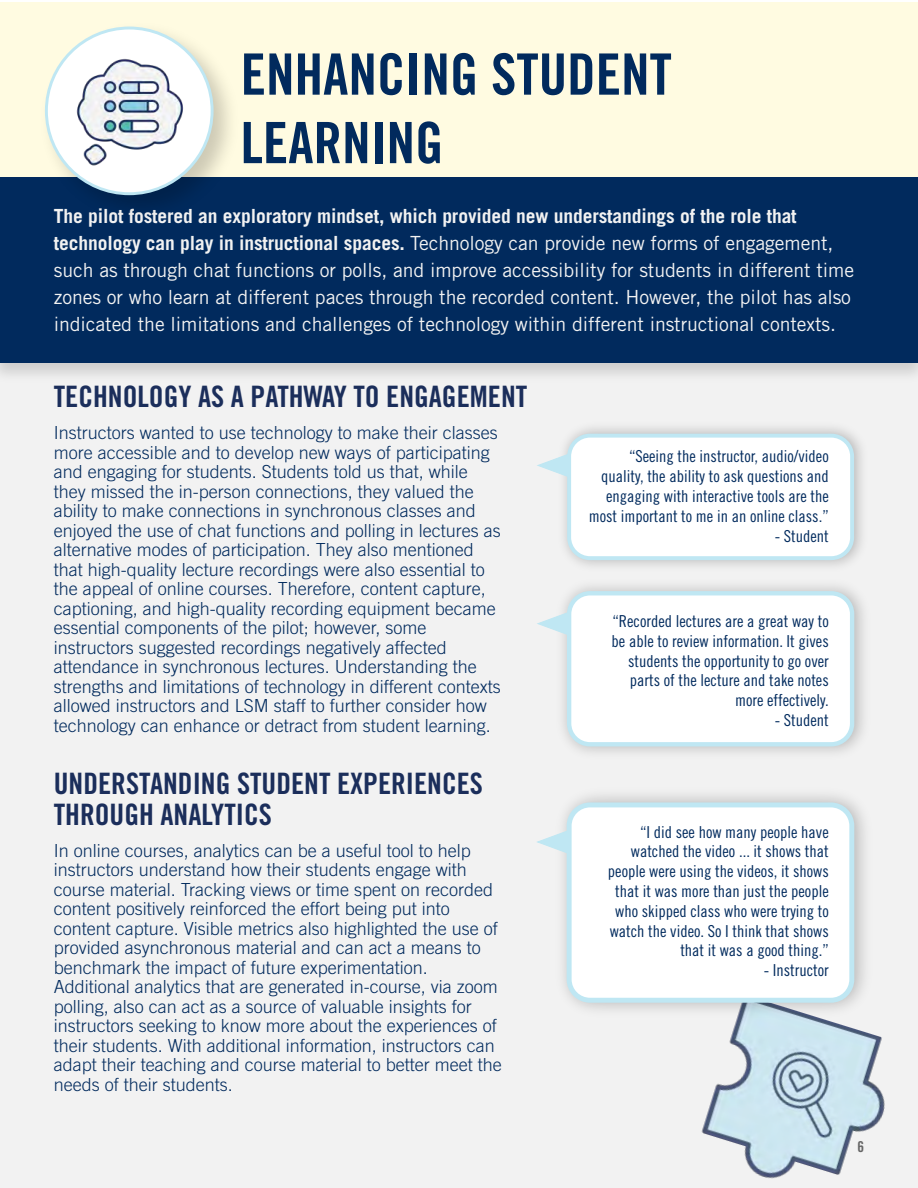
<style>
.page{position:relative;width:918px;height:1188px;background:#fff}
.page>*{position:absolute;margin:0;border:0;box-sizing:border-box;transform-origin:0 0}
.t1{font:57px/68.6px "Trade Gothic LT Std Bd Cn 20";color:#012a5d}
.t2{font:29.55px/31.5px "Trade Gothic LT Std Bd Cn 20";color:#1b2e5b}
.t3{font:19.5px/27px "Trade Gothic LT Std";letter-spacing:-.005em;color:#f2f2f2}
.t4{font:300 18px/19.5px "Trade Gothic LT Std";color:#012a5d}
.t5{font:16.5px/19.8px "Trade Gothic LT Std Cn 18";color:#012a5d;text-align:right}
.t6{font:15px "Trade Gothic LT Std Bd Cn 20";color:#666}
.s1{font-weight:700}
</style>
<div class="page">
<div style="left:0;top:305px;width:918px;height:883px;background:#f2f2f2"></div>
<img style="left:701px;top:1026px;width:184px;height:153px">
<img style="left:563px;top:795px;width:302px;height:231px">
<div style="left:0;top:168px;width:918px;height:195px;background:#012a5d"></div>
<div style="left:0;top:2px;width:918px;height:175px;background:#fffbe1"></div>
<img style="left:45px;top:26px;width:185px;height:179px">
<div style="left:46px;top:28px;width:166px;height:166px;background:#fff;border-radius:50%"></div>
<img style="left:71px;top:50px;width:121px;height:122px">
<div style="left:569px;top:593px;width:283px;height:151px;background:#fff;border-radius:21px"></div>
<div style="left:567px;top:591px;width:287px;height:155px;border:4px solid #bfe7f3;border-radius:21px"></div>
<svg style="left:537px;top:611px;width:33px;height:26px"></svg>
<div style="left:569px;top:436px;width:283px;height:122px;background:#fff;border-radius:21px"></div>
<div style="left:567px;top:434px;width:287px;height:126px;border:4px solid #bfe7f3;border-radius:21px"></div>
<svg style="left:537px;top:452px;width:33px;height:26px"></svg>
<div style="left:569px;top:805px;width:283px;height:195px;background:#fff;border-radius:21px"></div>
<div style="left:567px;top:802px;width:287px;height:201px;border:5px solid #bfe7f3;border-radius:21px"></div>
<svg style="left:537px;top:829px;width:33px;height:26px"></svg>
<h1 class="t1" style="left:241px;top:40px;width:433px">ENHANCING STUDENT<br>LEARNING</h1>
<p class="t3" style="left:54px;top:203px;width:802px"><span class="s1">The pilot fostered an exploratory mindset, which provided new understandings of the role that technology can play in instructional spaces.</span> Technology can provide new forms of engagement, such as through chat functions or polls, and improve accessibility for students in different time zones or who learn at different paces through the recorded content. However, the pilot has also indicated the limitations and challenges of technology within different instructional contexts.</p>
<h2 class="t2" style="left:54px;top:380px;width:475px">TECHNOLOGY AS A PATHWAY TO ENGAGEMENT</h2>
<p class="t4" style="left:54px;top:423px;width:449px">Instructors wanted to use technology to make their classes more accessible and to develop new ways of participating and engaging for students. Students told us that, while they missed the in-person connections, they valued the ability to make connections in synchronous classes and enjoyed the use of chat functions and polling in lectures as alternative modes of participation. They also mentioned that high-quality lecture recordings were also essential to the appeal of online courses. Therefore, content capture, captioning, and high-quality recording equipment became essential components of the pilot; however, some instructors suggested recordings negatively affected attendance in synchronous lectures. Understanding the strengths and limitations of technology in different contexts allowed instructors and LSM staff to further consider how technology can enhance or detract from student learning.</p>
<h2 class="t2" style="left:54px;top:767px;width:431px">UNDERSTANDING STUDENT EXPERIENCES<br>THROUGH ANALYTICS</h2>
<p class="t4" style="left:54px;top:841px;width:450px">In online courses, analytics can be a useful tool to help instructors understand how their students engage with course material. Tracking views or time spent on recorded content positively reinforced the effort being put into content capture. Visible metrics also highlighted the use of provided asynchronous material and can act a means to benchmark the impact of future experimentation.<br>Additional analytics that are generated in-course, via zoom polling, also can act as a source of valuable insights for instructors seeking to know more about the experiences of their students. With additional information, instructors can adapt their teaching and course material to better meet the needs of their students.</p>
<p class="t5" style="left:589px;top:447px;width:242px">“Seeing the instructor, audio/video quality, the ability to ask questions and engaging with interactive tools are the most important to me in an online class.”</p>
<p class="t5" style="left:775px;top:526px;width:56px">- Student</p>
<p class="t5" style="left:612px;top:611px;width:219px">“Recorded lectures are a great way to be able to review information. It gives students the opportunity to go over parts of the lecture and take notes more effectively.</p>
<p class="t5" style="left:775px;top:710px;width:56px">- Student</p>
<p class="t5" style="left:608px;top:822px;width:222px">“I did see how many people have watched the video ... it shows that people were using the videos, it shows that it was more than just the people who skipped class who were trying to watch the video. So I think that shows that it was a good thing.”</p>
<p class="t5" style="left:764px;top:960px;width:67px">- Instructor</p>
<p class="t6" style="left:857px;top:1137px;width:8px">6</p>
</div>
